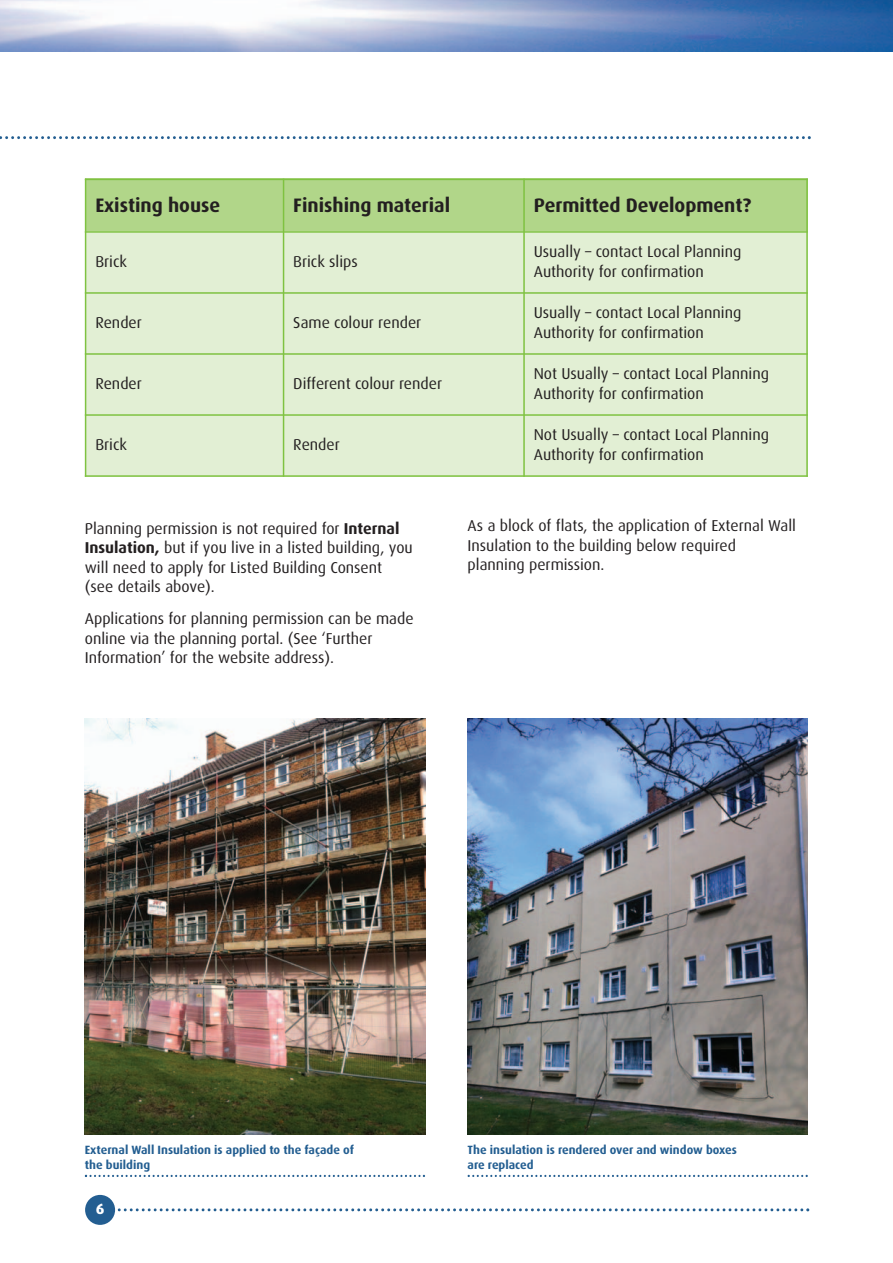
<style>
.page{position:relative;width:893px;height:1263px;background:#fff}
.page>*{position:absolute;margin:0;border:0;box-sizing:border-box;transform-origin:0 0}
.t1{font:700 19.5px "Dax";color:#231f20}
.t2{font:15.75px/19.5px "Dax";color:#231f20}
.t3{font:800 15px "Dax";color:#fff}
.t4{font:700 12px/15px "Dax";color:#235e91}
.s1{font-weight:700}
</style>
<div class="page">
<img style="left:0;top:0;width:892px;height:51px">
<svg style="left:115px;top:1208px;width:694px;height:3px"></svg>
<div style="left:85px;top:1195px;width:30px;height:30px;background:#235e91;border-radius:50%"></div>
<svg style="left:0;top:136px;width:811px;height:3px"></svg>
<div style="left:85px;top:179px;width:199px;height:53px;background:#b1d689"></div>
<div style="left:284px;top:179px;width:240px;height:53px;background:#b1d689"></div>
<div style="left:524px;top:179px;width:284px;height:53px;background:#b1d689"></div>
<div style="left:85px;top:232px;width:199px;height:61px;background:#e2efd4"></div>
<div style="left:284px;top:232px;width:240px;height:61px;background:#e2efd4"></div>
<div style="left:524px;top:232px;width:284px;height:61px;background:#e2efd4"></div>
<div style="left:85px;top:293px;width:199px;height:61px;background:#e2efd4"></div>
<div style="left:284px;top:293px;width:240px;height:61px;background:#e2efd4"></div>
<div style="left:524px;top:293px;width:284px;height:61px;background:#e2efd4"></div>
<div style="left:85px;top:354px;width:199px;height:61px;background:#e2efd4"></div>
<div style="left:284px;top:354px;width:240px;height:61px;background:#e2efd4"></div>
<div style="left:524px;top:354px;width:284px;height:61px;background:#e2efd4"></div>
<div style="left:85px;top:415px;width:199px;height:62px;background:#e2efd4"></div>
<div style="left:284px;top:415px;width:240px;height:62px;background:#e2efd4"></div>
<div style="left:524px;top:415px;width:284px;height:62px;background:#e2efd4"></div>
<hr style="left:85px;top:179px;width:1px;height:298px;background:#7fc241">
<hr style="left:283px;top:179px;width:1px;height:298px;background:#7fc241">
<hr style="left:523px;top:179px;width:2px;height:298px;background:#7fc241">
<hr style="left:806px;top:179px;width:2px;height:298px;background:#7fc241">
<hr style="left:85px;top:179px;width:723px;height:1px;background:#7fc241">
<hr style="left:85px;top:231px;width:723px;height:2px;background:#7fc241">
<hr style="left:85px;top:292px;width:723px;height:2px;background:#7fc241">
<hr style="left:85px;top:353px;width:723px;height:2px;background:#7fc241">
<hr style="left:85px;top:414px;width:723px;height:2px;background:#7fc241">
<hr style="left:85px;top:475px;width:723px;height:2px;background:#7fc241">
<img style="left:85px;top:719px;width:340px;height:416px">
<svg style="left:85px;top:1175px;width:340px;height:2px"></svg>
<img style="left:468px;top:719px;width:340px;height:416px">
<svg style="left:468px;top:1175px;width:340px;height:2px"></svg>
<p class="t1" style="left:95px;top:197px;width:126px">Existing house</p>
<p class="t1" style="left:293px;top:197px;width:158px">Finishing material</p>
<p class="t1" style="left:534px;top:197px;width:219px">Permitted Development?</p>
<p class="t2" style="left:95px;top:253px;width:33px">Brick</p>
<p class="t2" style="left:293px;top:253px;width:66px">Brick slips</p>
<p class="t2" style="left:534px;top:243px;width:209px">Usually – contact Local Planning<br>Authority for confirmation</p>
<p class="t2" style="left:95px;top:314px;width:48px">Render</p>
<p class="t2" style="left:293px;top:314px;width:130px">Same colour render</p>
<p class="t2" style="left:534px;top:304px;width:209px">Usually – contact Local Planning<br>Authority for confirmation</p>
<p class="t2" style="left:95px;top:375px;width:48px">Render</p>
<p class="t2" style="left:293px;top:375px;width:150px">Different colour render</p>
<p class="t2" style="left:534px;top:365px;width:237px">Not Usually – contact Local Planning<br>Authority for confirmation</p>
<p class="t2" style="left:95px;top:436px;width:33px">Brick</p>
<p class="t2" style="left:293px;top:436px;width:48px">Render</p>
<p class="t2" style="left:534px;top:426px;width:237px">Not Usually – contact Local Planning<br>Authority for confirmation</p>
<p class="t2" style="left:85px;top:519px;width:329px">Planning permission is not required for <span class="s1">Internal Insulation,</span> but if you live in a listed building, you will need to apply for Listed Building Consent (see details above).</p>
<p class="t2" style="left:85px;top:610px;width:330px">Applications for planning permission can be made online via the planning portal. (See ‘Further<br>Information’ for the website address).</p>
<p class="t2" style="left:468px;top:517px;width:330px">As a block of flats, the application of External Wall<br>Insulation to the building below required planning permission.</p>
<p class="t4" style="left:85px;top:1143px;width:271px">External Wall Insulation is applied to the façade of the building</p>
<p class="t4" style="left:468px;top:1143px;width:271px">The insulation is rendered over and window boxes are replaced</p>
<p class="t3" style="left:96px;top:1202px;width:10px">6</p>
</div>
